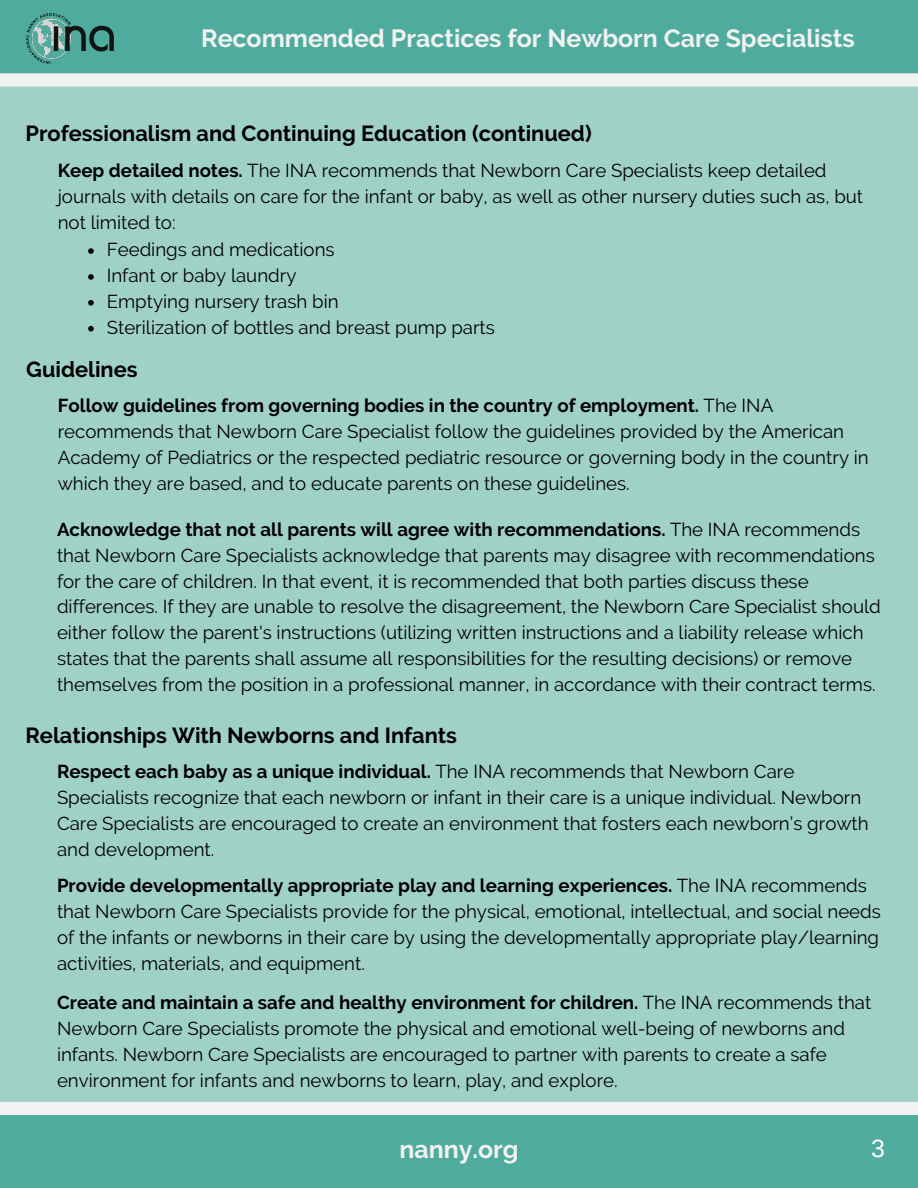
<style>
.page{position:relative;width:918px;height:1188px;background:#50ab9f}
.page>*{position:absolute;margin:0;border:0;box-sizing:border-box;transform-origin:0 0}
.t1{font:700 24.9px "Raleway";color:#f2f2f0}
.t2{font:24.9px "Arimo";color:#fff}
.t3{font:700 21.75px "Raleway";color:#000}
.t4{font:18.75px/25.8px "Raleway";color:#000}
.s1{font-weight:700}
</style>
<div class="page">
<div style="left:0;top:73px;width:918px;height:1042px;background:#a0d1c7"></div>
<svg style="left:88px;top:248px;width:6px;height:6px"></svg>
<svg style="left:88px;top:274px;width:6px;height:6px"></svg>
<svg style="left:88px;top:300px;width:6px;height:6px"></svg>
<svg style="left:88px;top:326px;width:6px;height:5px"></svg>
<img style="left:26px;top:14px;width:88px;height:49px">
<p class="t1" style="left:201px;top:23px;width:655px">Recommended Practices for Newborn Care Specialists</p>
<p class="t3" style="left:25px;top:121px;width:568px">Professionalism and Continuing Education (continued)</p>
<p class="t4" style="left:58px;top:158px;width:807px"><span class="s1">Keep detailed notes.</span> The INA recommends that Newborn Care Specialists keep detailed journals with details on care for the infant or baby, as well as other nursery duties such as, but not limited to:</p>
<p class="t4" style="left:107px;top:237px;width:229px">Feedings and medications</p>
<p class="t4" style="left:107px;top:262px;width:191px">Infant or baby laundry</p>
<p class="t4" style="left:107px;top:288px;width:233px">Emptying nursery trash bin</p>
<p class="t4" style="left:107px;top:314px;width:390px">Sterilization of bottles and breast pump parts</p>
<p class="t3" style="left:26px;top:357px;width:113px">Guidelines</p>
<p class="t4" style="left:58px;top:393px;width:813px"><span class="s1">Follow guidelines from governing bodies in the country of employment.</span> The INA recommends that Newborn Care Specialist follow the guidelines provided by the American Academy of Pediatrics or the respected pediatric resource or governing body in the country in which they are based, and to educate parents on these guidelines.</p>
<p class="t4" style="left:57px;top:516px;width:825px"><span class="s1">Acknowledge that not all parents will agree with recommendations.</span> The INA recommends that Newborn Care Specialists acknowledge that parents may disagree with recommendations for the care of children. In that event, it is recommended that both parties discuss these differences. If they are unable to resolve the disagreement, the Newborn Care Specialist should either follow the parent's instructions (utilizing written instructions and a liability release which states that the parents shall assume all responsibilities for the resulting decisions) or remove themselves from the position in a professional manner, in accordance with their contract terms.</p>
<p class="t3" style="left:25px;top:722px;width:433px">Relationships With Newborns and Infants</p>
<p class="t4" style="left:57px;top:759px;width:813px"><span class="s1">Respect each baby as a unique individual.</span> The INA recommends that Newborn Care Specialists recognize that each newborn or infant in their care is a unique individual. Newborn Care Specialists are encouraged to create an environment that fosters each newborn’s growth and development.</p>
<p class="t4" style="left:57px;top:873px;width:825px"><span class="s1">Provide developmentally appropriate play and learning experiences.</span> The INA recommends that Newborn Care Specialists provide for the physical, emotional, intellectual, and social needs of the infants or newborns in their care by using the developmentally appropriate play/learning activities, materials, and equipment.</p>
<p class="t4" style="left:57px;top:990px;width:816px"><span class="s1">Create and maintain a safe and healthy environment for children.</span> The INA recommends that Newborn Care Specialists promote the physical and emotional well-being of newborns and infants. Newborn Care Specialists are encouraged to partner with parents to create a safe environment for infants and newborns to learn, play, and explore.</p>
<p class="t1" style="left:399px;top:1135px;width:121px">nanny.org</p>
<p class="t2" style="left:871px;top:1135px;width:15px">3</p>
</div>
